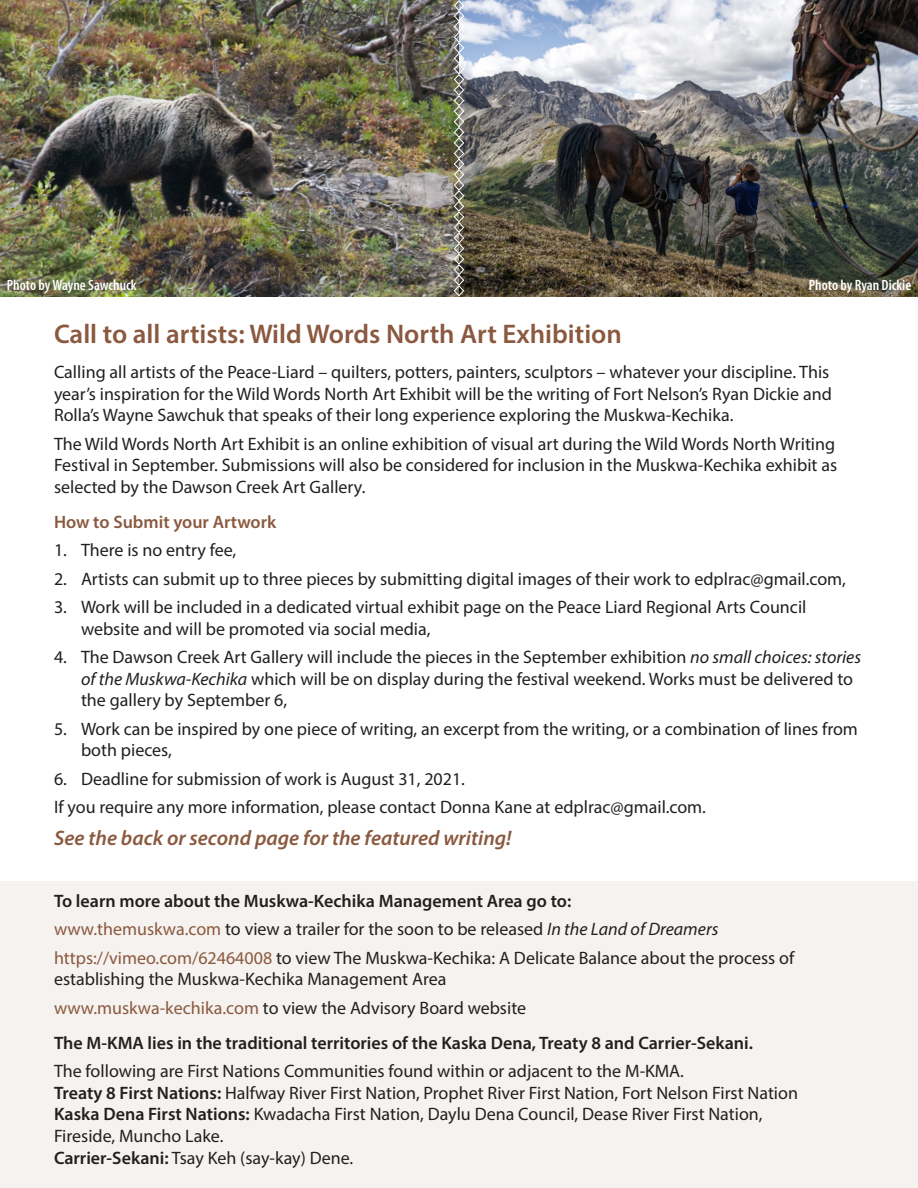
<style>
.page{position:relative;width:918px;height:1188px;background:#fff}
.page>*{position:absolute;margin:0;border:0;box-sizing:border-box;transform-origin:0 0}
.t1{font:600 27px "Myriad Pro";color:#8a593f}
.t2{font:italic 600 21px "Myriad Pro";color:#8a593f}
.t3{font:18px/21.6px "Myriad Pro";color:#231f20}
.t4{font:600 18px "Myriad Pro";color:#231f20}
.t5{font:600 18px "Myriad Pro";color:#8a593f}
.t6{font:600 condensed 15px "Myriad Pro";color:#fff}
.s1{font-style:italic}
.s2{color:#8a593f}
.s3{font-weight:600}
</style>
<div class="page">
<div style="left:0;top:881px;width:918px;height:307px;background:#f5f2ef"></div>
<img style="left:0;top:0;width:918px;height:296px">
<img style="left:453px;top:0;width:12px;height:297px">
<p class="t6" style="left:7px;top:276px;width:131px">Photo by Wayne Sawchuck</p>
<p class="t6" style="left:809px;top:276px;width:104px">Photo by Ryan Dickie</p>
<p class="t1" style="left:54px;top:317px;width:569px">Call to all artists: Wild Words North Art Exhibition</p>
<p class="t3" style="left:54px;top:361px;width:779px">Calling all artists of the Peace-Liard – quilters, potters, painters, sculptors – whatever your discipline. This year’s inspiration for the Wild Words North Art Exhibit will be the writing of Fort Nelson’s Ryan Dickie and<br>Rolla’s Wayne Sawchuk that speaks of their long experience exploring the Muskwa-Kechika.</p>
<p class="t3" style="left:54px;top:433px;width:785px;text-align:justify">The Wild Words North Art Exhibit is an online exhibition of visual art during the Wild Words North Writing Festival in September. Submissions will also be considered for inclusion in the Muskwa-Kechika exhibit as selected by the Dawson Creek Art Gallery.</p>
<p class="t5" style="left:54px;top:511px;width:224px">How to Submit your Artwork</p>
<p class="t3" style="left:54px;top:539px;width:184px">1. There is no entry fee,</p>
<p class="t3" style="left:54px;top:568px;width:794px">2. Artists can submit up to three pieces by submitting digital images of their work to edplrac@gmail.com,</p>
<p class="t3" style="left:81px;top:596px;width:727px;text-indent:-27px">3. Work will be included in a dedicated virtual exhibit page on the Peace Liard Regional Arts Council website and will be promoted via social media,</p>
<p class="t3" style="left:81px;top:646px;width:782px;text-indent:-27px">4. The Dawson Creek Art Gallery will include the pieces in the September exhibition <span class="s1">no small choices: stories of the Muskwa-Kechika</span> which will be on display during the festival weekend. Works must be delivered to the gallery by September 6,</p>
<p class="t3" style="left:81px;top:718px;width:778px;text-indent:-27px">5. Work can be inspired by one piece of writing, an excerpt from the writing, or a combination of lines from both pieces,</p>
<p class="t3" style="left:54px;top:768px;width:413px">6. Deadline for submission of work is August 31, 2021.</p>
<p class="t3" style="left:54px;top:796px;width:654px">If you require any more information, please contact Donna Kane at edplrac@gmail.com.</p>
<p class="t2" style="left:54px;top:825px;width:459px">See the back or second page for the featured writing!</p>
<p class="t4" style="left:54px;top:890px;width:519px">To learn more about the Muskwa-Kechika Management Area go to:</p>
<p class="t3" style="left:54px;top:918px;width:666px"><span class="s2">www.themuskwa.com</span> to view a trailer for the soon to be released <span class="s1">In the Land of Dreamers</span></p>
<p class="t3" style="left:54px;top:947px;width:742px"><span class="s2">https://vimeo.com/62464008</span> to view The Muskwa-Kechika: A Delicate Balance about the process of establishing the Muskwa-Kechika Management Area</p>
<p class="t3" style="left:54px;top:997px;width:474px"><span class="s2">www.muskwa-kechika.com</span> to view the Advisory Board website</p>
<p class="t4" style="left:54px;top:1031px;width:701px">The M-KMA lies in the traditional territories of the Kaska Dena, Treaty 8 and Carrier-Sekani.</p>
<p class="t3" style="left:54px;top:1060px;width:632px">The following are First Nations Communities found within or adjacent to the M-KMA.</p>
<p class="t3" style="left:54px;top:1082px;width:746px"><span class="s3">Treaty 8 First Nations:</span> Halfway River First Nation, Prophet River First Nation, Fort Nelson First Nation</p>
<p class="t3" style="left:54px;top:1103px;width:710px"><span class="s3">Kaska Dena First Nations:</span> Kwadacha First Nation, Daylu Dena Council, Dease River First Nation,<br>Fireside, Muncho Lake.</p>
<p class="t3" style="left:54px;top:1146px;width:301px"><span class="s3">Carrier-Sekani:</span> Tsay Keh (say-kay) Dene.</p>
</div>
